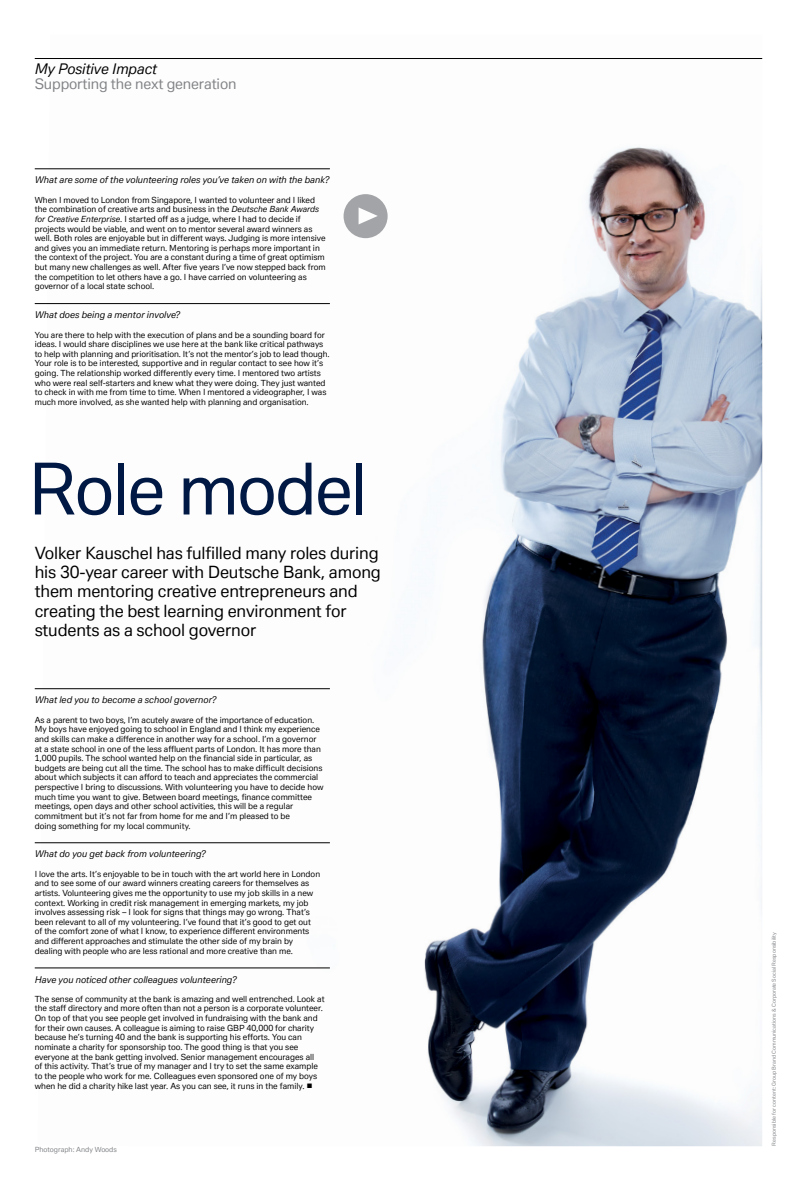
<style>
.page{position:relative;width:797px;height:1181px;background:#fff}
.page>*{position:absolute;margin:0;border:0;box-sizing:border-box;transform-origin:0 0}
.t1{font:70px "Deutsche Bank Text";letter-spacing:-.03em;color:#001844}
.t2{font:16.62px/19.2px "Deutsche Bank Text";letter-spacing:-.01em;color:#000}
.t3{font:14.44px "Deutsche Bank Text";letter-spacing:-.01em;color:#808285}
.t4{font:italic 14.44px "Deutsche Bank Text";letter-spacing:-.01em;color:#000}
.t5{font:italic 9.19px "Deutsche Bank Text";color:#000}
.t6{font:8.31px/9.6px "Deutsche Bank Text";color:#000}
.t7{font:7px "Deutsche Bank Text";color:#808285}
.t8{font:5.25px "Deutsche Bank Text";color:#808285}
.s1{font-style:italic}
.s2{font-size:16.62px}
</style>
<div class="page">
<img style="left:38px;top:147px;width:723px;height:999px">
<hr style="left:35px;top:58px;width:726px;height:1px;background:#000">
<hr style="left:35px;top:688px;width:295px;height:1px;background:#000">
<hr style="left:35px;top:842px;width:295px;height:1px;background:#000">
<hr style="left:35px;top:967px;width:295px;height:1px;background:#000">
<hr style="left:35px;top:169px;width:295px;height:1px;background:#000">
<hr style="left:35px;top:303px;width:295px;height:1px;background:#000">
<svg style="left:343px;top:194px;width:44px;height:44px"></svg>
<h3 class="t4" style="left:35px;top:60px;width:124px">My Positive Impact</h3>
<h3 class="t3" style="left:35px;top:74px;width:203px">Supporting the next generation</h3>
<p class="t5" style="left:35px;top:174px;width:296px">What are some of the volunteering roles you’ve taken on with the bank?</p>
<p class="t6" style="left:35px;top:195px;width:292px">When I moved to London from Singapore, I wanted to volunteer and I liked the combination of creative arts and business in the <span class="s1">Deutsche Bank Awards for Creative Enterprise</span>. I started off as a judge, where I had to decide if projects would be viable, and went on to mentor several award winners as well. Both roles are enjoyable but in different ways. Judging is more intensive and gives you an immediate return. Mentoring is perhaps more important in the context of the project. You are a constant during a time of great optimism but many new challenges as well. After five years I’ve now stepped back from the competition to let others have a go. I have carried on volunteering as governor of a local state school.</p>
<p class="t5" style="left:35px;top:309px;width:147px">What does being a mentor involve?</p>
<p class="t6" style="left:35px;top:329px;width:296px">You are there to help with the execution of plans and be a sounding board for ideas. I would share disciplines we use here at the bank like critical pathways to help with planning and prioritisation. It’s not the mentor’s job to lead though.<br>Your role is to be interested, supportive and in regular contact to see how it’s going. The relationship worked differently every time. I mentored two artists who were real self-starters and knew what they were doing. They just wanted to check in with me from time to time. When I mentored a videographer, I was much more involved, as she wanted help with planning and organisation.</p>
<h1 class="t1" style="left:28px;top:445px;width:342px">Role model</h1>
<h2 class="t2" style="left:35px;top:543px;width:347px">Volker Kauschel has fulfilled many roles during his 30-year career with Deutsche Bank, among them mentoring creative entrepreneurs and creating the best learning environment for students as a school governor</h2>
<p class="t5" style="left:35px;top:694px;width:183px">What led you to become a school governor?</p>
<p class="t6" style="left:35px;top:714px;width:290px">As a parent to two boys, I’m acutely aware of the importance of education.<br>My boys have enjoyed going to school in England and I think my experience and skills can make a difference in another way for a school. I’m a governor at a state school in one of the less affluent parts of London. It has more than 1,000 pupils. The school wanted help on the financial side in particular, as budgets are being cut all the time. The school has to make difficult decisions about which subjects it can afford to teach and appreciates the commercial perspective I bring to discussions. With volunteering you have to decide how much time you want to give. Between board meetings, finance committee meetings, open days and other school activities, this will be a regular commitment but it’s not far from home for me and I’m pleased to be<br>doing something for my local community.</p>
<p class="t5" style="left:35px;top:848px;width:172px">What do you get back from volunteering?</p>
<p class="t6" style="left:35px;top:868px;width:287px">I love the arts. It’s enjoyable to be in touch with the art world here in London and to see some of our award winners creating careers for themselves as artists. Volunteering gives me the opportunity to use my job skills in a new context. Working in credit risk management in emerging markets, my job involves assessing risk – I look for signs that things may go wrong. That’s been relevant to all of my volunteering. I’ve found that it’s good to get out of the comfort zone of what I know, to experience different environments and different approaches and stimulate the other side of my brain by dealing with people who are less rational and more creative than me.</p>
<p class="t5" style="left:35px;top:973px;width:203px">Have you noticed other colleagues volunteering?</p>
<p class="t6" style="left:35px;top:994px;width:291px">The sense of community at the bank is amazing and well entrenched. Look at the staff directory and more often than not a person is a corporate volunteer.<br>On top of that you see people get involved in fundraising with the bank and for their own causes. A colleague is aiming to raise GBP 40,000 for charity because he’s turning 40 and the bank is supporting his efforts. You can nominate a charity for sponsorship too. The good thing is that you see everyone at the bank getting involved. Senior management encourages all<br>of this activity. That’s true of my manager and I try to set the same example to the people who work for me. Colleagues even sponsored one of my boys when he did a charity hike last year. As you can see, it runs in the family. <span class="s2">•</span></p>
<p class="t7" style="left:35px;top:1144px;width:84px">Photograph: Andy Woods</p>
<p class="t8" style="left:770px;top:1145px;width:215px;rotate:-90deg">Responsible for content: Group Brand Communications &amp; Corporate Social Responsibility</p>
</div>
